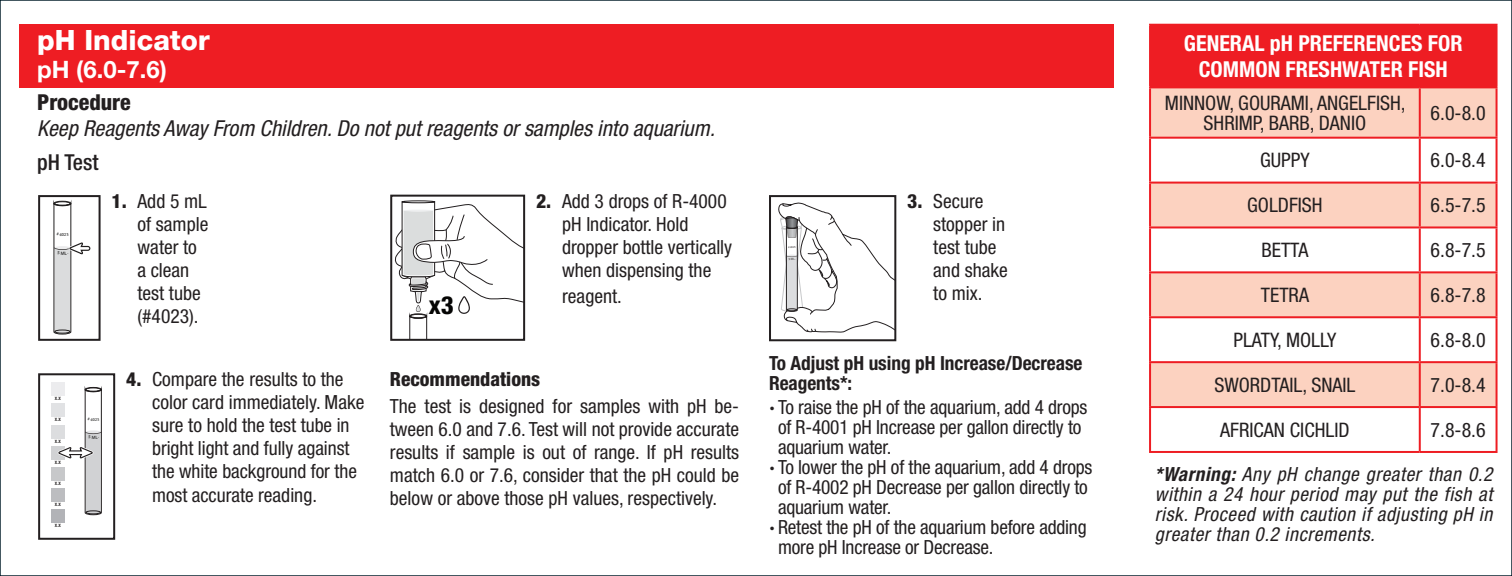
<style>
.page{position:relative;width:1512px;height:576px;background:#fff}
.page>*{position:absolute;margin:0;border:0;box-sizing:border-box;transform-origin:0 0}
.t1{font:800 28px "Helvetica Neue LT Pro";color:#fff}
.t2{font:800 condensed 25px "Helvetica Neue LT Pro";color:#050504}
.t3{font:700 24px "Helvetica Neue LT Pro";color:#fff}
.Italic_Note{font:italic condensed 22px "Helvetica Neue LT Pro";color:#231f20}
.t4{font:700 condensed 22px/26.4px "Helvetica Neue LT Pro";color:#fff;text-align:center}
.Procedure{font:800 condensed 22px "Helvetica Neue LT Pro";color:#231f20}
.t5{font:500 condensed 22px "Helvetica Neue LT Pro";color:#231f20}
.t6{font:condensed 20px/20px "Helvetica Neue LT Pro";color:#231f20;text-align:center}
.General{font:condensed 19.6px/23px "Helvetica Neue LT Pro";letter-spacing:-.005em;color:#231f20}
.General-2{font:italic condensed 19.6px/20px "Helvetica Neue LT Pro";letter-spacing:.03em;color:#231f20;text-align:justify}
.General-3{font:700 condensed 19.6px/20px "Helvetica Neue LT Pro";letter-spacing:-.005em;color:#231f20}
.Procedure-2{font:800 condensed 19.6px "Helvetica Neue LT Pro";color:#231f20}
.t7{font:700 condensed 4.4px "Helvetica Neue LT Pro";color:#211d1e}
.s1{font-weight:800}
.s2{font-weight:800;font-stretch:normal}
.s3{font-weight:700}
</style>
<div class="page">
<div style="left:1150px;top:25px;width:347px;height:62px;background:#ee1d23"></div>
<svg style="left:1151px;top:88px;width:345px;height:318px;fill:#fcd2c0"></svg>
<hr style="left:1149px;top:24px;width:271px;height:2px;background:#ee1d23">
<hr style="left:1149px;top:26px;width:2px;height:60px;background:#ee1d23">
<hr style="left:1420px;top:24px;width:78px;height:2px;background:#ee1d23">
<hr style="left:1496px;top:26px;width:2px;height:60px;background:#ee1d23">
<hr style="left:1149px;top:86px;width:271px;height:2px;background:#ee1d23">
<hr style="left:1420px;top:86px;width:78px;height:2px;background:#ee1d23">
<hr style="left:1149px;top:361px;width:271px;height:2px;background:#ee1d23">
<hr style="left:1420px;top:361px;width:78px;height:2px;background:#ee1d23">
<hr style="left:1149px;top:406px;width:271px;height:2px;background:#ee1d23">
<hr style="left:1420px;top:406px;width:78px;height:2px;background:#ee1d23">
<hr style="left:1149px;top:271px;width:271px;height:2px;background:#ee1d23">
<hr style="left:1420px;top:271px;width:78px;height:2px;background:#ee1d23">
<hr style="left:1149px;top:316px;width:271px;height:2px;background:#ee1d23">
<hr style="left:1420px;top:316px;width:78px;height:2px;background:#ee1d23">
<hr style="left:1149px;top:182px;width:271px;height:2px;background:#ee1d23">
<hr style="left:1420px;top:182px;width:78px;height:2px;background:#ee1d23">
<hr style="left:1149px;top:226px;width:271px;height:2px;background:#ee1d23">
<hr style="left:1420px;top:226px;width:78px;height:2px;background:#ee1d23">
<hr style="left:1149px;top:88px;width:2px;height:49px;background:#ee1d23">
<hr style="left:1419px;top:88px;width:2px;height:49px;background:#ee1d23">
<hr style="left:1496px;top:88px;width:2px;height:49px;background:#ee1d23">
<hr style="left:1149px;top:137px;width:271px;height:2px;background:#ee1d23">
<hr style="left:1149px;top:139px;width:2px;height:43px;background:#ee1d23">
<hr style="left:1420px;top:137px;width:78px;height:2px;background:#ee1d23">
<hr style="left:1419px;top:139px;width:2px;height:43px;background:#ee1d23">
<hr style="left:1496px;top:139px;width:2px;height:43px;background:#ee1d23">
<hr style="left:1149px;top:184px;width:2px;height:42px;background:#ee1d23">
<hr style="left:1419px;top:184px;width:2px;height:42px;background:#ee1d23">
<hr style="left:1496px;top:184px;width:2px;height:42px;background:#ee1d23">
<hr style="left:1149px;top:228px;width:2px;height:43px;background:#ee1d23">
<hr style="left:1419px;top:228px;width:2px;height:43px;background:#ee1d23">
<hr style="left:1496px;top:228px;width:2px;height:43px;background:#ee1d23">
<hr style="left:1149px;top:273px;width:2px;height:43px;background:#ee1d23">
<hr style="left:1419px;top:273px;width:2px;height:43px;background:#ee1d23">
<hr style="left:1496px;top:273px;width:2px;height:43px;background:#ee1d23">
<hr style="left:1149px;top:318px;width:2px;height:43px;background:#ee1d23">
<hr style="left:1419px;top:318px;width:2px;height:43px;background:#ee1d23">
<hr style="left:1496px;top:318px;width:2px;height:43px;background:#ee1d23">
<hr style="left:1149px;top:363px;width:2px;height:43px;background:#ee1d23">
<hr style="left:1419px;top:363px;width:2px;height:43px;background:#ee1d23">
<hr style="left:1496px;top:363px;width:2px;height:43px;background:#ee1d23">
<hr style="left:1149px;top:408px;width:2px;height:43px;background:#ee1d23">
<hr style="left:1419px;top:408px;width:2px;height:43px;background:#ee1d23">
<hr style="left:1496px;top:408px;width:2px;height:43px;background:#ee1d23">
<hr style="left:1149px;top:451px;width:271px;height:2px;background:#ee1d23">
<hr style="left:1420px;top:451px;width:78px;height:2px;background:#ee1d23">
<div style="left:19px;top:24px;width:1095px;height:63px;background:#ee1d23"></div>
<div style="left:54px;top:201px;width:17px;height:5px;border:1px solid #201e1e;border-radius:50%"></div>
<div style="left:55px;top:202px;width:15px;height:3px;border:1px solid #201e1e;border-radius:50%"></div>
<div style="left:38px;top:195px;width:63px;height:146px;border:2px solid #231f20"></div>
<div style="left:402px;top:201px;width:33px;height:2px;border:1px solid #211d1e;border-radius:50%"></div>
<svg style="left:394px;top:202px;width:128px;height:136px"></svg>
<div style="left:390px;top:195px;width:135px;height:146px;border:2px solid #231f20"></div>
<div style="left:769px;top:195px;width:127px;height:146px;border:2px solid #231f20"></div>
<div style="left:85px;top:387px;width:16px;height:5px;border:1px solid #211d1e;border-radius:50%"></div>
<div style="left:86px;top:388px;width:15px;height:3px;border:1px solid #211d1e;border-radius:50%"></div>
<div style="left:51px;top:382px;width:14px;height:14px;background:#ececee"></div>
<div style="left:51px;top:510px;width:14px;height:13px;background:#b2b3b7"></div>
<div style="left:38px;top:373px;width:77px;height:167px;border:2px solid #231f20"></div>
<svg style="left:54px;top:203px;width:37px;height:131px"></svg>
<svg style="left:778px;top:203px;width:117px;height:133px"></svg>
<svg style="left:51px;top:389px;width:51px;height:126px"></svg>
<p class="t1" style="left:37px;top:23px;width:174px">pH Indicator</p>
<p class="t3" style="left:37px;top:54px;width:131px">pH (6.0-7.6)</p>
<p class="Procedure" style="left:37px;top:88px;width:95px">Procedure</p>
<p class="Italic_Note" style="left:37px;top:116px;width:679px">Keep Reagents Away From Children. Do not put reagents or samples into aquarium.</p>
<p class="t5" style="left:37px;top:150px;width:63px">pH Test</p>
<p class="General" style="left:138px;top:189px;width:72px;text-indent:-26px"><span class="s1">1.</span> Add 5 mL of sample water to a clean test tube (#4023).</p>
<p class="General" style="left:562px;top:189px;width:172px;text-indent:-26px"><span class="s1">2.</span> Add 3 drops of R-4000 pH Indicator. Hold dropper bottle vertically when dispensing the</p>
<p class="General" style="left:562px;top:284px;width:61px">reagent.</p>
<p class="t2" style="left:429px;top:289px;width:26px">x3</p>
<p class="t7" style="left:55px;top:396px;width:7px">X.X</p>
<p class="t7" style="left:55px;top:417px;width:7px">X.X</p>
<p class="t7" style="left:55px;top:438px;width:7px">X.X</p>
<p class="t7" style="left:55px;top:459px;width:7px">X.X</p>
<p class="t7" style="left:55px;top:481px;width:7px">X.X</p>
<p class="t7" style="left:55px;top:502px;width:7px">X.X</p>
<p class="t7" style="left:55px;top:523px;width:7px">X.X</p>
<p class="General" style="left:152px;top:368px;width:214px;text-indent:-26px"><span class="s1">4.</span> Compare the results to the color card immediately. Make sure to hold the test tube in bright light and fully against the white background for the most accurate reading.</p>
<p class="Procedure-2" style="left:390px;top:366px;width:152px">Recommendations</p>
<p class="General" style="left:390px;top:394px;width:351px;text-align:justify">The test is designed for samples with pH be&shy;tween 6.0 and 7.6. Test will not provide accurate results if sample is out of range. If pH results match 6.0 or 7.6, consider that the pH could be below or above those pH values, respectively.</p>
<p class="General" style="left:933px;top:189px;width:76px;text-indent:-26px"><span class="s1">3.</span> Secure stopper in test tube and shake to mix.</p>
<p class="General-3" style="left:769px;top:353px;width:315px">To Adjust pH using pH Increase/Decrease<br>Reagents*:</p>
<p class="General" style="left:778px;top:397px;width:311px;line-height:20px;text-indent:-9px"><span class="s2">·</span> To raise the pH of the aquarium, add 4 drops of R-4001 pH Increase per gallon directly to aquarium water.</p>
<p class="General" style="left:778px;top:457px;width:316px;line-height:20px;text-indent:-9px"><span class="s2">·</span> To lower the pH of the aquarium, add 4 drops of R-4002 pH Decrease per gallon directly to aquarium water.</p>
<p class="General" style="left:778px;top:517px;width:310px;line-height:20px;text-indent:-9px"><span class="s2">·</span> Retest the pH of the aquarium before adding more pH Increase or Decrease.</p>
<p class="t4" style="left:1184px;top:29px;width:280px">GENERAL pH PREFERENCES FOR<br>COMMON FRESHWATER FISH</p>
<p class="t6" style="left:1165px;top:92px;width:242px">MINNOW, GOURAMI, ANGELFISH,<br>SHRIMP, BARB, DANIO</p>
<p class="t6" style="left:1431px;top:102px;width:57px">6.0-8.0</p>
<p class="t6" style="left:1260px;top:150px;width:51px">GUPPY</p>
<p class="t6" style="left:1431px;top:150px;width:57px">6.0-8.4</p>
<p class="t6" style="left:1247px;top:195px;width:77px">GOLDFISH</p>
<p class="t6" style="left:1431px;top:195px;width:57px">6.5-7.5</p>
<p class="t6" style="left:1261px;top:240px;width:49px">BETTA</p>
<p class="t6" style="left:1431px;top:240px;width:57px">6.8-7.5</p>
<p class="t6" style="left:1261px;top:285px;width:50px">TETRA</p>
<p class="t6" style="left:1431px;top:285px;width:57px">6.8-7.8</p>
<p class="t6" style="left:1233px;top:330px;width:104px">PLATY, MOLLY</p>
<p class="t6" style="left:1431px;top:330px;width:57px">6.8-8.0</p>
<p class="t6" style="left:1214px;top:375px;width:143px">SWORDTAIL, SNAIL</p>
<p class="t6" style="left:1431px;top:375px;width:57px">7.0-8.4</p>
<p class="t6" style="left:1220px;top:419px;width:131px">AFRICAN CICHLID</p>
<p class="t6" style="left:1431px;top:419px;width:57px">7.8-8.6</p>
<p class="General-2" style="left:1155px;top:464px;width:339px"><span class="s3">*Warning:</span> Any pH change greater than 0.2 within a 24 hour period may put the fish at risk. Proceed with caution if adjusting pH in greater than 0.2 increments.</p>
</div>
